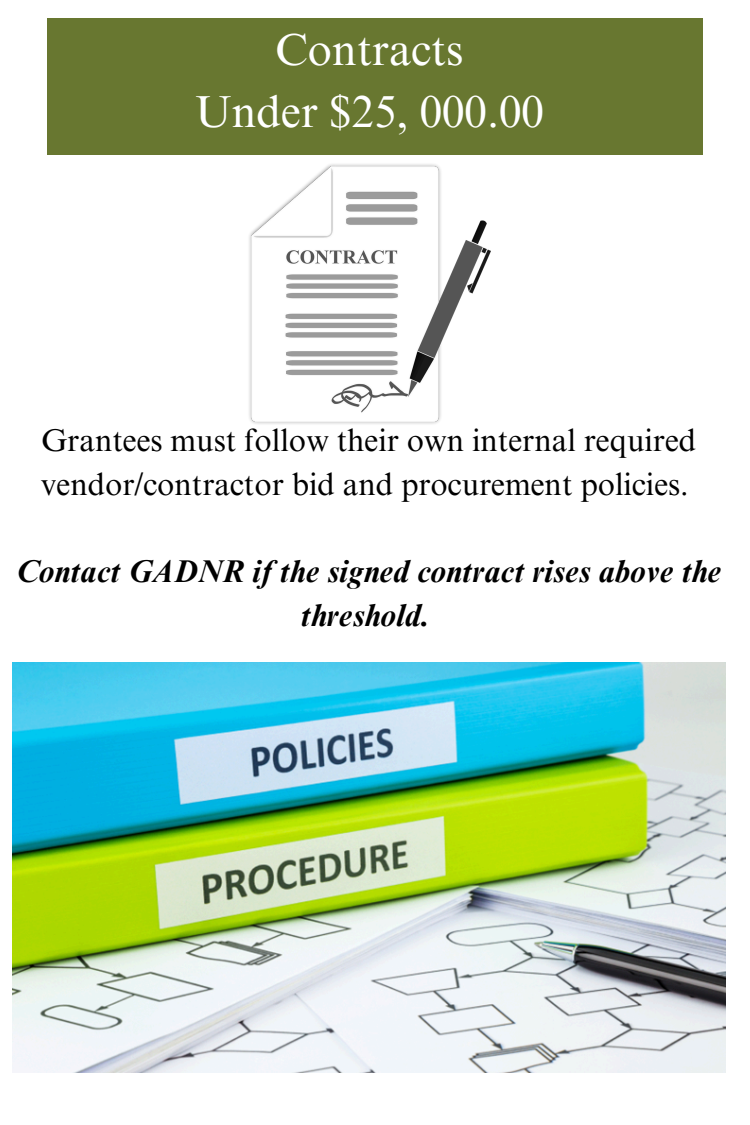
<style>
.page{position:relative;width:750px;height:1125px;background:#fff}
.page>*{position:absolute;margin:0;border:0;box-sizing:border-box;transform-origin:0 0}
.t1{font:44.8px/62.2px "Times NRMT Pro";color:#fff;text-align:center}
.t2{font:31.5px/43.9px "Times NRMT Pro";color:#000}
.t3{font:italic 700 31.5px/43.9px "Times NRMT Pro";color:#000;text-align:center}
</style>
<div class="page">
<div style="left:47px;top:18px;width:656px;height:137px;background:#687730"></div>
<img style="left:13px;top:662px;width:712px;height:410px">
<img style="left:249px;top:164px;width:241px;height:260px">
<h1 class="t1" style="left:195px;top:24px;width:351px">Contracts<br>Under $25, 000.00</h1>
<p class="t2" style="left:41px;top:422px;width:657px">Grantees must follow their own internal required vendor/contractor bid and procurement policies.</p>
<p class="t3" style="left:16px;top:554px;width:707px">Contact GADNR if the signed contract rises above the threshold.</p>
</div>
